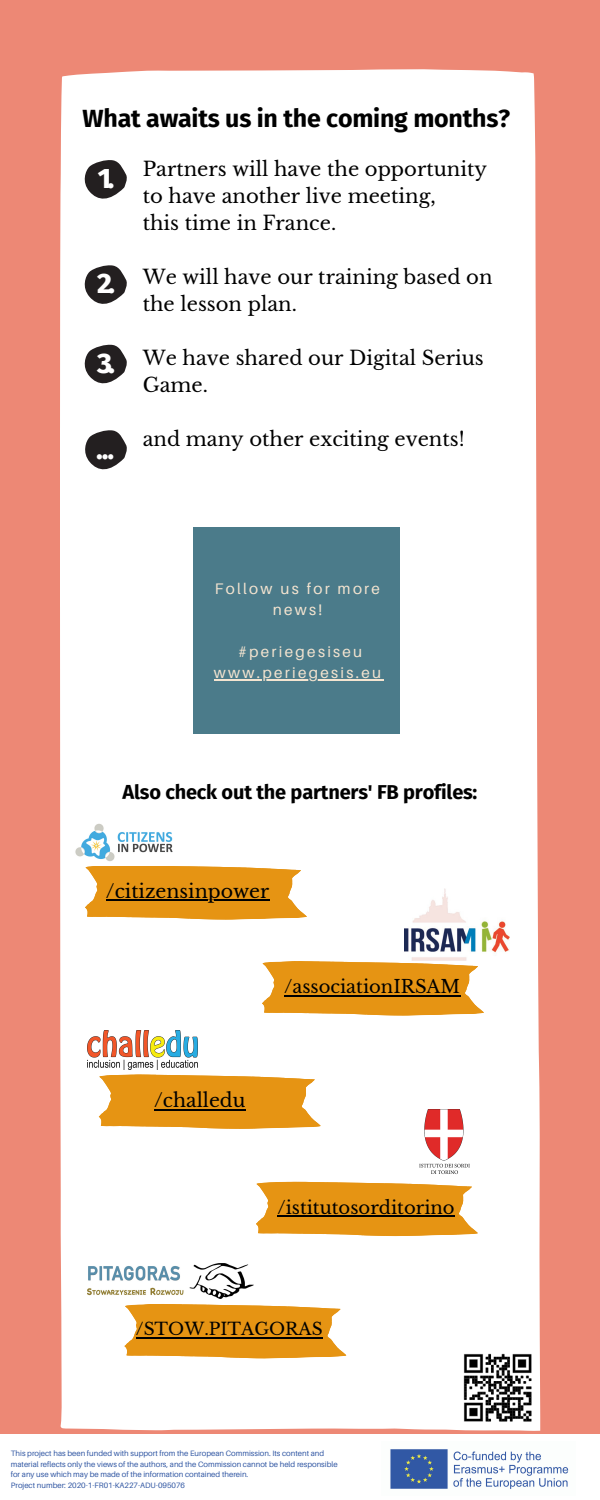
<style>
.page{position:relative;width:600px;height:1500px;background:#ed8875}
.page>*{position:absolute;margin:0;border:0;box-sizing:border-box;transform-origin:0 0}
.t1{font:800 28.3px "Fira Sans";color:#fff}
.t2{font:700 28.3px "Fira Sans";color:#fff}
.t3{font:700 25px "Fira Sans";letter-spacing:-.01em;color:#000}
.t4{font:700 20px "Fira Sans";letter-spacing:-.01em;color:#000}
.t5{font:19.6px/27px "Libre Baskerville";color:#000}
.t6{font:19px "Libre Baskerville";color:#000}
.t7{font:18px "Libre Baskerville";color:#000}
.t8{font:17px "Libre Baskerville";color:#000}
.t9{font:15.3px/21px "Aileron";letter-spacing:.15em;color:#f4e4d0;text-align:center}
.t10{font:7.8px/10.7px "Aileron";color:#3157a3}
</style>
<div class="page">
<div style="left:60px;top:69px;width:480px;height:1362px;background:#fff"></div>
<svg style="left:81px;top:159px;width:48px;height:43px;background:#7a7778"></svg>
<svg style="left:81px;top:264px;width:48px;height:43px;background:#7a7778"></svg>
<svg style="left:81px;top:344px;width:48px;height:43px;background:#7a7778"></svg>
<svg style="left:82px;top:429px;width:47px;height:44px;background:#7a7778"></svg>
<svg style="left:84px;top:859px;width:223px;height:66px;background:#e9ad4f"></svg>
<img style="left:69px;top:818px;width:110px;height:48px">
<img style="left:404px;top:889px;width:105px;height:72px">
<img style="left:87px;top:1264px;width:167px;height:34px">
<img style="left:87px;top:1031px;width:111px;height:39px">
<img style="left:420px;top:1110px;width:50px;height:66px">
<div style="left:193px;top:527px;width:207px;height:207px;background:#4b7b8a"></div>
<hr style="left:214px;top:679px;width:169px;height:2px;background:#f4e4d0">
<img style="left:460px;top:1351px;width:76px;height:76px">
<div style="left:0;top:1434px;width:600px;height:66px;background:#fff"></div>
<svg style="left:261px;top:955px;width:223px;height:65px;background:#e9af54"></svg>
<svg style="left:98px;top:1068px;width:223px;height:66px;background:#ebb156"></svg>
<svg style="left:255px;top:1176px;width:223px;height:65px;background:#edb255"></svg>
<svg style="left:123px;top:1298px;width:223px;height:65px;background:#e9af54"></svg>
<hr style="left:284px;top:995px;width:176px;height:1px;background:#000">
<hr style="left:106px;top:900px;width:163px;height:1px;background:#000">
<hr style="left:154px;top:1109px;width:91px;height:1px;background:#000">
<hr style="left:277px;top:1215px;width:178px;height:2px;background:#000">
<hr style="left:136px;top:1337px;width:187px;height:1px;background:#000">
<img style="left:390px;top:1449px;width:179px;height:40px">
<h2 class="t3" style="left:83px;top:103px;width:429px">What awaits us in the coming months?</h2>
<h1 class="t1" style="left:98px;top:162px;width:18px">1.</h1>
<h3 class="t5" style="left:143px;top:156px;width:346px">Partners will have the opportunity to have another live meeting,<br>this time in France.</h3>
<h3 class="t5" style="left:143px;top:264px;width:351px">We will have our training based on the lesson plan.</h3>
<h3 class="t5" style="left:143px;top:345px;width:342px">We have shared our Digital Serius<br>Game.</h3>
<h3 class="t5" style="left:143px;top:426px;width:323px">and many other exciting events!</h3>
<h1 class="t1" style="left:97px;top:267px;width:19px">2.</h1>
<h1 class="t1" style="left:97px;top:346px;width:19px">3.</h1>
<h1 class="t2" style="left:96px;top:432px;width:19px">...</h1>
<h3 class="t9" style="left:215px;top:577px;width:167px">Follow us for more news!</h3>
<h3 class="t9" style="left:214px;top:640px;width:169px">#periegesiseu www.periegesis.eu</h3>
<h3 class="t4" style="left:123px;top:780px;width:356px">Also check out the partners' FB profiles:</h3>
<h3 class="t6" style="left:106px;top:880px;width:165px">/citizensinpower</h3>
<h3 class="t7" style="left:284px;top:976px;width:178px">/associationIRSAM</h3>
<h3 class="t6" style="left:154px;top:1089px;width:93px">/challedu</h3>
<h3 class="t7" style="left:277px;top:1197px;width:179px">/istitutosorditorino</h3>
<h3 class="t8" style="left:136px;top:1319px;width:188px">/STOW.PITAGORAS</h3>
<p class="t10" style="left:11px;top:1448px;width:328px">This project has been funded with support from the European Commission. Its content and material reflects only the views of the authors, and the Commission cannot be held responsible for any use which may be made of the information contained therein.<br>Project number: 2020-1-FR01-KA227-ADU-095076</p>
</div>
